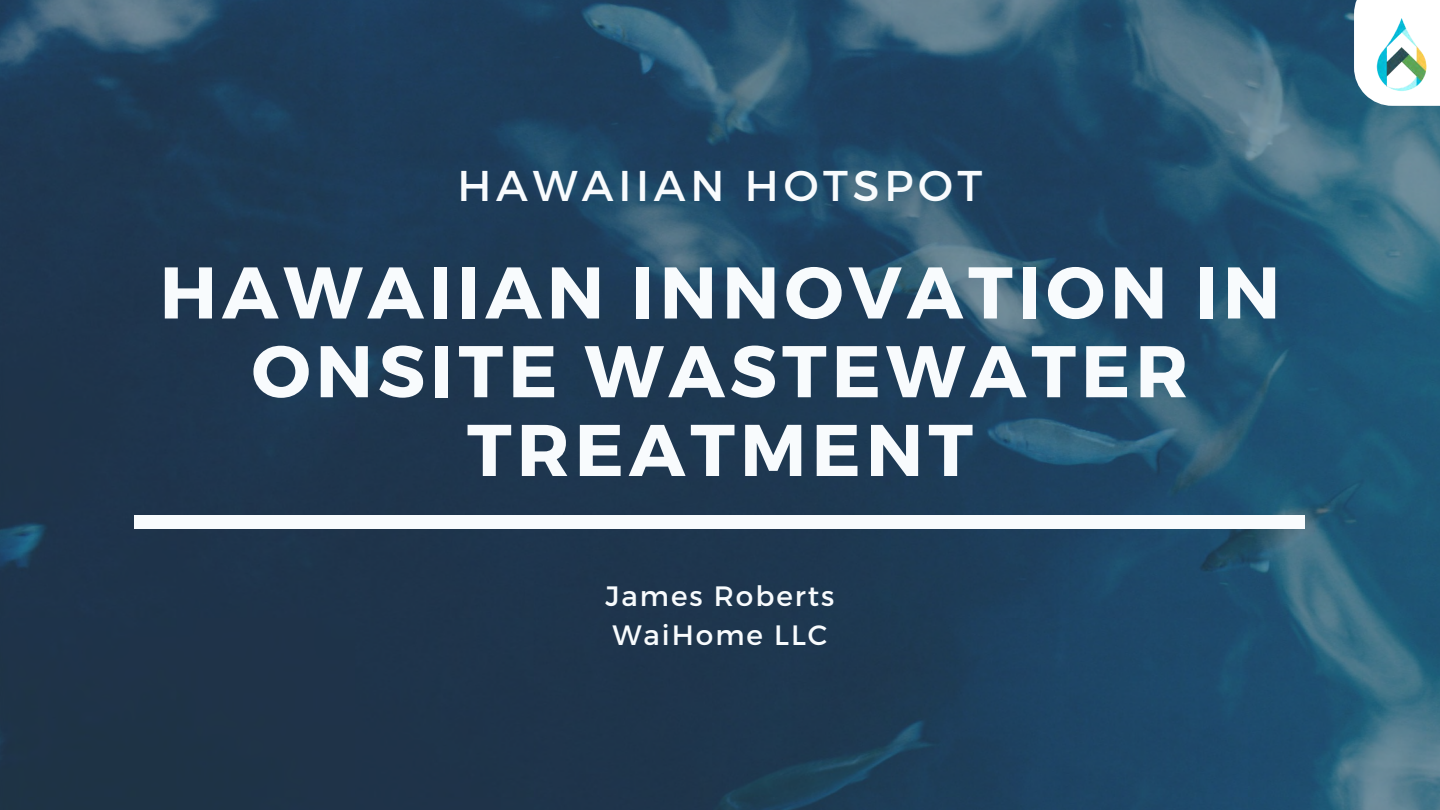
<style>
.page{position:relative;width:1440px;height:810px;background:#fff}
.page>*{position:absolute;margin:0;border:0;box-sizing:border-box;transform-origin:0 0}
.t1{font:700 73px/78.8px "Montserrat";letter-spacing:.07em;color:#f8fbfd;text-align:center}
.t2{font:43px "Montserrat";letter-spacing:.11em;color:#f8fbfd}
.t3{font:28px "Montserrat";letter-spacing:.07em;color:#f8fbfd}
</style>
<div class="page">
<img style="left:0;top:0;width:1440px;height:810px">
<div style="left:135px;top:515px;width:1170px;height:14px;background:#f8fbfd"></div>
<div style="left:1354px;top:0;width:86px;height:106px;background:#fff"></div>
<img style="left:1377px;top:18px;width:49px;height:73px">
<p class="t2" style="left:458px;top:158px;width:526px">HAWAIIAN HOTSPOT</p>
<p class="t1" style="left:160px;top:249px;width:1122px">HAWAIIAN INNOVATION IN<br>ONSITE WASTEWATER<br>TREATMENT</p>
<p class="t3" style="left:606px;top:578px;width:230px">James Roberts</p>
<p class="t3" style="left:613px;top:617px;width:216px">WaiHome LLC</p>
</div>
